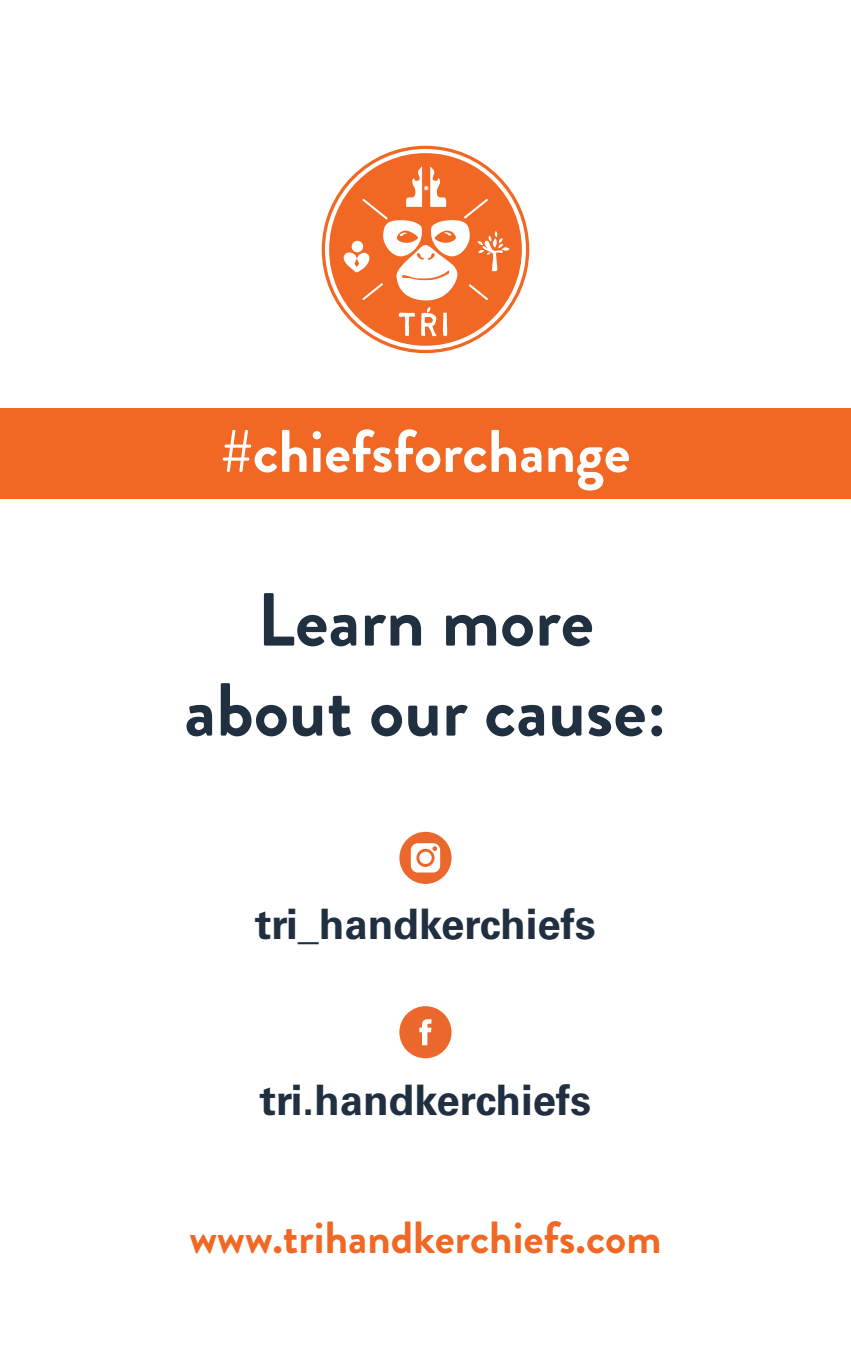
<style>
.page{position:relative;width:851px;height:1361px;background:#fff}
.page>*{position:absolute;margin:0;border:0;box-sizing:border-box;transform-origin:0 0}
.t1{font:700 75px/90px "Brandon Grotesque";color:#213040;text-align:center}
.t2{font:700 60px "Brandon Grotesque";color:#fff}
.t3{font:700 45px "Brandon Grotesque";color:#f16824}
.t4{font:700 42px "Univers LT Std";color:#213040}
</style>
<div class="page">
<div style="left:0;top:408px;width:850px;height:90px;background:#f16824"></div>
<svg style="left:322px;top:146px;width:207px;height:207px"></svg>
<svg style="left:399px;top:832px;width:52px;height:52px"></svg>
<svg style="left:399px;top:1006px;width:52px;height:52px"></svg>
<h2 class="t2" style="left:220px;top:409px;width:411px">#chiefsforchange</h2>
<h1 class="t1" style="left:184px;top:576px;width:484px">Learn more about our cause:</h1>
<p class="t4" style="left:255px;top:899px;width:342px">tri_handkerchiefs</p>
<p class="t4" style="left:260px;top:1075px;width:333px">tri.handkerchiefs</p>
<p class="t3" style="left:189px;top:1206px;width:473px">www.trihandkerchiefs.com</p>
</div>
